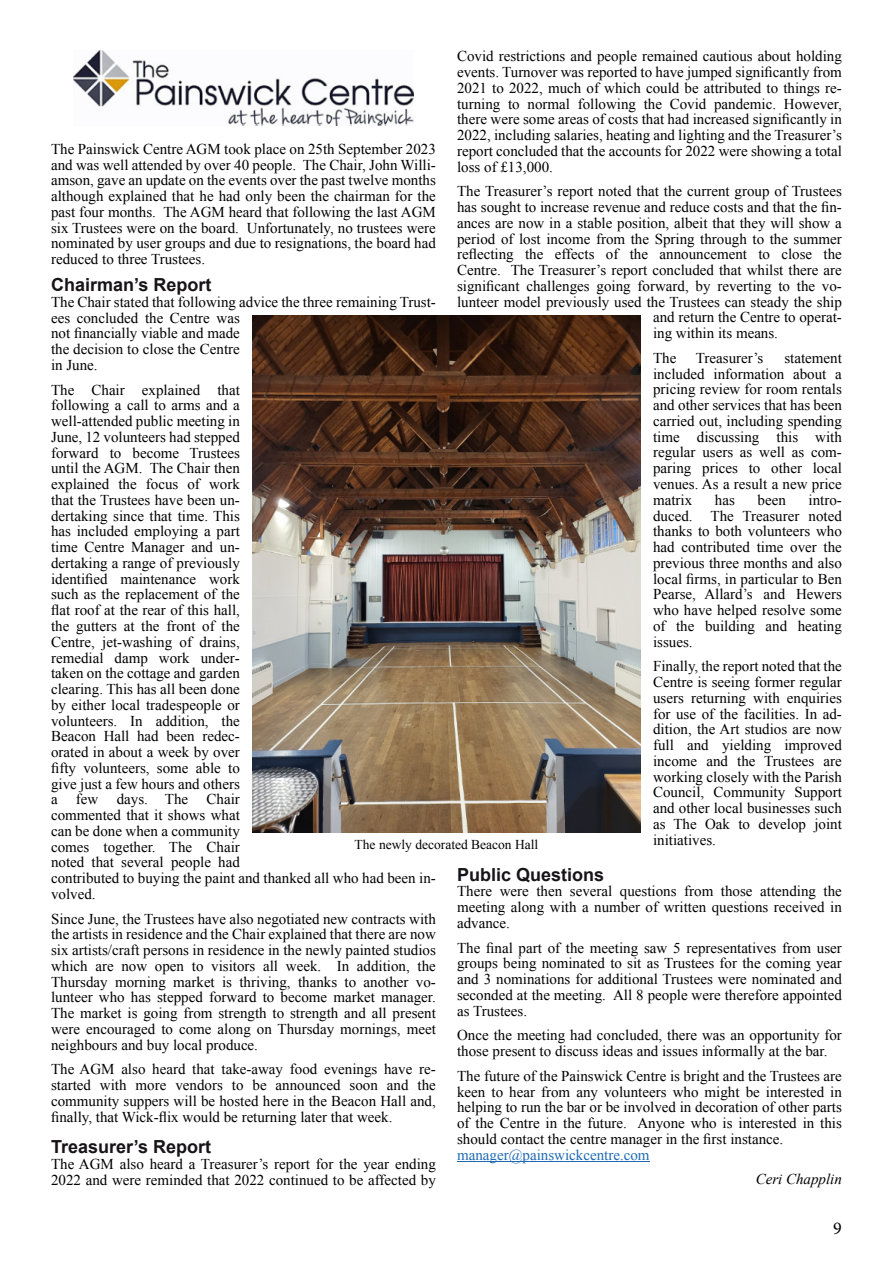
<style>
.page{position:relative;width:893px;height:1263px;background:#fff}
.page>*{position:absolute;margin:0;border:0;box-sizing:border-box;transform-origin:0 0}
.t1{font:700 18px "Arial";color:#181317}
.t2{font:18px "Minion Pro";color:#000001}
.t3{font:15px/15.8px "Times New Roman";color:#000001;text-align:justify}
.t4{font:15px "Times New Roman";color:#1e69b4}
.t5{font:italic 15px "Times New Roman";color:#000001}
.t6{font:13.5px "Times New Roman";color:#000001}
</style>
<div class="page">
<hr style="left:457px;top:1161px;width:193px;height:1px;background:#1e69b4">
<img style="left:253px;top:315px;width:387px;height:517px">
<img style="left:74px;top:51px;width:340px;height:74px">
<p class="t3" style="left:457px;top:50px;width:386px">Covid restrictions and people remained cautious about holding events. Turnover was reported to have jumped significantly from 2021 to 2022, much of which could be attributed to things re&shy;turning to normal following the Covid pandemic. However, there were some areas of costs that had increased significantly in 2022, including salaries, heating and lighting and the Treasurer’s report concluded that the accounts for 2022 were showing a total loss of £13,000.</p>
<p class="t3" style="left:457px;top:185px;width:386px">The Treasurer’s report noted that the current group of Trustees</p>
<p class="t3" style="left:457px;top:201px;width:386px">has sought to increase revenue and reduce costs and that the fin-</p>
<p class="t3" style="left:457px;top:216px;width:386px">ances are now in a stable position, albeit that they will show a</p>
<p class="t3" style="left:457px;top:232px;width:386px">period of lost income from the Spring through to the summer</p>
<p class="t3" style="left:457px;top:248px;width:386px">reflecting the effects of the announcement to close the</p>
<p class="t3" style="left:457px;top:264px;width:386px">Centre. The Treasurer’s report concluded that whilst there are</p>
<p class="t3" style="left:457px;top:279px;width:386px">significant challenges going forward, by reverting to the vo-</p>
<p class="t3" style="left:457px;top:295px;width:386px">lunteer model previously used the Trustees can steady the ship</p>
<p class="t3" style="left:653px;top:311px;width:190px">and return the Centre to operat-</p>
<p class="t3" style="left:653px;top:327px;width:126px">ing within its means.</p>
<p class="t3" style="left:653px;top:351px;width:25px">The</p>
<p class="t3" style="left:696px;top:351px;width:69px">Treasurer’s</p>
<p class="t3" style="left:51px;top:142px;width:386px">The Painswick Centre AGM took place on 25th September 2023 and was well attended by over 40 people. The Chair, John Willi&shy;amson, gave an update on the events over the past twelve months although explained that he had only been the chairman for the past four months. The AGM heard that following the last AGM six Trustees were on the board. Unfortunately, no trustees were nominated by user groups and due to resignations, the board had reduced to three Trustees.</p>
<p class="t1" style="left:51px;top:278px;width:162px">Chairman’s Report</p>
<p class="t3" style="left:51px;top:295px;width:386px;text-align:left">The Chair stated that following advice the three remaining Trust&shy;ees concluded the Centre was<br>not financially viable and made<br>the decision to close the Centre<br>in June.</p>
<p class="t3" style="left:51px;top:383px;width:386px;text-align:left">The Chair explained that<br>following a call to arms and a<br>well-attended public meeting in<br>June, 12 volunteers had stepped<br>forward to become Trustees<br>until the AGM. The Chair then<br>explained the focus of work<br>that the Trustees have been un-<br>dertaking since that time. This<br>has included employing a part<br>time Centre Manager and un-<br>dertaking a range of previously<br>identified maintenance work<br>such as the replacement of the<br>flat roof at the rear of this hall,<br>the gutters at the front of the<br>Centre, jet-washing of drains,<br>remedial damp work under-<br>taken on the cottage and garden<br>clearing. This has all been done<br>by either local tradespeople or<br>volunteers. In addition, the<br>Beacon Hall had been redec-<br>orated in about a week by over<br>fifty volunteers, some able to<br>give just a few hours and others<br>a few days. The Chair<br>commented that it shows what<br>can be done when a community<br>comes together. The Chair<br>noted that several people had<br>contributed to buying the paint and thanked all who had been in&shy;volved.</p>
<p class="t3" style="left:51px;top:912px;width:386px">Since June, the Trustees have also negotiated new contracts with the artists in residence and the Chair explained that there are now six artists/craft persons in residence in the newly painted studios which are now open to visitors all week. In addition, the Thursday morning market is thriving, thanks to another vo&shy;lunteer who has stepped forward to become market manager.<br>The market is going from strength to strength and all present were encouraged to come along on Thursday mornings, meet neighbours and buy local produce.</p>
<p class="t3" style="left:51px;top:1063px;width:386px">The AGM also heard that take-away food evenings have re&shy;started with more vendors to be announced soon and the community suppers will be hosted here in the Beacon Hall and, finally, that Wick-flix would be returning later that week.</p>
<p class="t1" style="left:51px;top:1140px;width:162px">Treasurer’s Report</p>
<p class="t3" style="left:51px;top:1157px;width:386px">The AGM also heard a Treasurer’s report for the year ending<br>2022 and were reminded that 2022 continued to be affected by</p>
<p class="t3" style="left:653px;top:351px;width:190px;text-indent:131px">statement included information about a pricing review for room rentals and other services that has been carried out, including spending time discussing this with regular users as well as com&shy;paring prices to other local venues. As a result a new price matrix</p>
<p class="t3" style="left:653px;top:493px;width:190px;text-indent:156px">intro&shy;duced. The Treasurer noted thanks to both volunteers who had contributed time over the previous three months and also local firms, in particular to Ben Pearse, Allard’s and Hewers who have helped resolve some of the building and heating issues.</p>
<p class="t3" style="left:653px;top:660px;width:190px">Finally, the report noted that the Centre is seeing former regular users returning with enquiries for use of the facilities. In ad&shy;dition, the Art studios are now full and yielding improved income and the Trustees are working closely with the Parish Council, Community Support and other local businesses such as The Oak to develop joint initiatives.</p>
<p class="t3" style="left:715px;top:493px;width:21px">has</p>
<p class="t3" style="left:758px;top:493px;width:30px">been</p>
<p class="t6" style="left:355px;top:840px;width:185px">The newly decorated Beacon Hall</p>
<p class="t1" style="left:457px;top:867px;width:149px">Public Questions</p>
<p class="t3" style="left:457px;top:885px;width:386px">There were then several questions from those attending the meeting along with a number of written questions received in advance.</p>
<p class="t3" style="left:457px;top:941px;width:386px">The final part of the meeting saw 5 representatives from user groups being nominated to sit as Trustees for the coming year and 3 nominations for additional Trustees were nominated and seconded at the meeting. All 8 people were therefore appointed as Trustees.</p>
<p class="t3" style="left:457px;top:1029px;width:386px">Once the meeting had concluded, there was an opportunity for those present to discuss ideas and issues informally at the bar.</p>
<p class="t3" style="left:457px;top:1069px;width:386px">The future of the Painswick Centre is bright and the Trustees are keen to hear from any volunteers who might be interested in helping to run the bar or be involved in decoration of other parts of the Centre in the future. Anyone who is interested in this should contact the centre manager in the first instance.</p>
<p class="t4" style="left:457px;top:1149px;width:194px">manager@painswickcentre.com</p>
<p class="t5" style="left:756px;top:1174px;width:88px">Ceri Chapplin</p>
<p class="t2" style="left:833px;top:1221px;width:10px">9</p>
</div>
